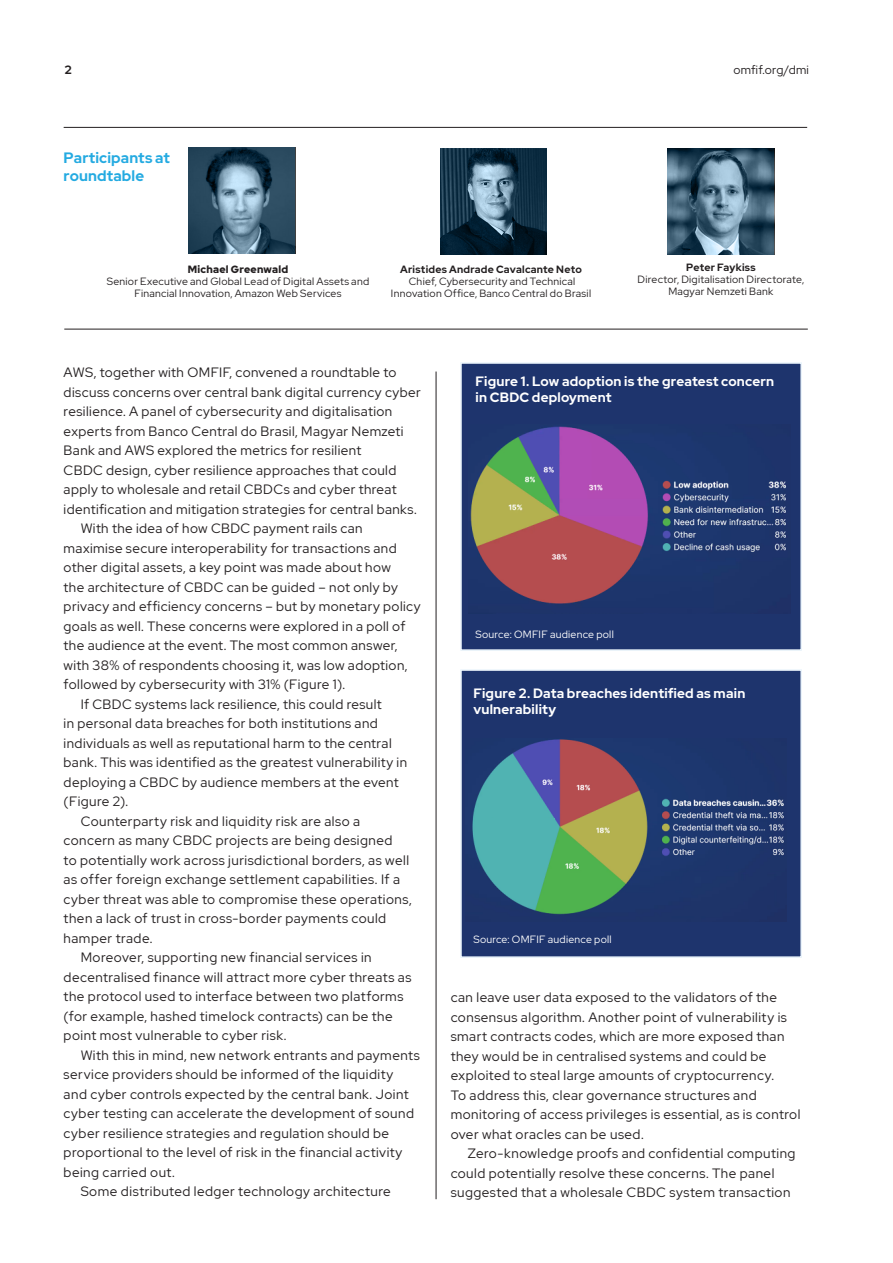
<style>
.page{position:relative;width:893px;height:1263px;background:#fff}
.page>*{position:absolute;margin:0;border:0;box-sizing:border-box;transform-origin:0 0}
.t1{font:700 15px/18px "Red Hat Display";letter-spacing:.01em;color:#24aae1}
.t2{font:13.5px/19.5px "Red Hat Display";letter-spacing:.035em;color:#231f20}
.t3{font:700 13.5px/16.2px "Red Hat Display";letter-spacing:.015em;color:#fff}
.t4{font:12px "Red Hat Display";letter-spacing:.02em;color:#231f20}
.t5{font:700 12px "Red Hat Display";color:#231f20}
.t6{font:10.5px/12px "Red Hat Display";letter-spacing:.025em;color:#231f20;text-align:center}
.t7{font:10.5px "Red Hat Display";letter-spacing:.025em;color:#fff}
.t8{font:900 10.5px "Red Hat Display";letter-spacing:.025em;color:#231f20}
.s1{font-weight:700}
</style>
<div class="page">
<hr style="left:436px;top:371px;width:1px;height:828px;background:#231f20">
<img style="left:440px;top:149px;width:107px;height:106px">
<img style="left:189px;top:148px;width:106px;height:106px">
<img style="left:668px;top:148px;width:106px;height:106px">
<hr style="left:64px;top:329px;width:744px;height:1px;background:#231f20">
<hr style="left:64px;top:127px;width:743px;height:1px;background:#231f20">
<div style="left:460px;top:362px;width:342px;height:289px;background:#1e346d;border:2px solid #eaf4fb"></div>
<div style="left:460px;top:669px;width:342px;height:289px;background:#1e346d;border:2px solid #eaf4fb"></div>
<img style="left:470px;top:426px;width:316px;height:178px">
<img style="left:472px;top:739px;width:312px;height:176px">
<svg style="left:487px;top:818px;width:67px;height:22px"></svg>
<p class="t5" style="left:65px;top:62px;width:8px">2</p>
<p class="t4" style="left:733px;top:62px;width:77px">omfif.org/dmi</p>
<p class="t1" style="left:64px;top:148px;width:108px">Participants at roundtable</p>
<p class="t8" style="left:188px;top:262px;width:102px">Michael Greenwald</p>
<p class="t6" style="left:107px;top:275px;width:264px">Senior Executive and Global Lead of Digital Assets and<br>Financial Innovation, Amazon Web Services</p>
<p class="t6" style="left:391px;top:263px;width:202px"><span class="s1">Aristides Andrade Cavalcante Neto<br></span>Chief, Cybersecurity and Technical<br>Innovation Office, Banco Central do Brasil</p>
<p class="t6" style="left:638px;top:261px;width:168px"><span class="s1">Peter Faykiss<br></span>Director, Digitalisation Directorate,<br>Magyar Nemzeti Bank</p>
<p class="t2" style="left:64px;top:363px;width:359px">AWS, together with OMFIF, convened a roundtable to discuss concerns over central bank digital currency cyber resilience. A panel of cybersecurity and digitalisation experts from Banco Central do Brasil, Magyar Nemzeti Bank and AWS explored the metrics for resilient<br>CBDC design, cyber resilience approaches that could apply to wholesale and retail CBDCs and cyber threat identification and mitigation strategies for central banks.</p>
<p class="t2" style="left:64px;top:519px;width:358px;text-indent:17px">With the idea of how CBDC payment rails can maximise secure interoperability for transactions and other digital assets, a key point was made about how<br>the architecture of CBDC can be guided – not only by privacy and efficiency concerns – but by monetary policy goals as well. These concerns were explored in a poll of the audience at the event. The most common answer, with 38% of respondents choosing it, was low adoption, followed by cybersecurity with 31% (Figure 1).</p>
<p class="t2" style="left:64px;top:694px;width:345px;text-indent:17px">If CBDC systems lack resilience, this could result<br>in personal data breaches for both institutions and individuals as well as reputational harm to the central bank. This was identified as the greatest vulnerability in deploying a CBDC by audience members at the event (Figure 2).</p>
<p class="t2" style="left:64px;top:811px;width:350px;text-indent:17px">Counterparty risk and liquidity risk are also a concern as many CBDC projects are being designed<br>to potentially work across jurisdictional borders, as well as offer foreign exchange settlement capabilities. If a cyber threat was able to compromise these operations, then a lack of trust in cross-border payments could hamper trade.</p>
<p class="t2" style="left:64px;top:948px;width:349px;text-indent:17px">Moreover, supporting new financial services in decentralised finance will attract more cyber threats as the protocol used to interface between two platforms (for example, hashed timelock contracts) can be the point most vulnerable to cyber risk.</p>
<p class="t2" style="left:64px;top:1045px;width:358px;text-indent:17px">With this in mind, new network entrants and payments service providers should be informed of the liquidity and cyber controls expected by the central bank. Joint cyber testing can accelerate the development of sound cyber resilience strategies and regulation should be proportional to the level of risk in the financial activity being carried out.</p>
<p class="t2" style="left:81px;top:1182px;width:312px">Some distributed ledger technology architecture</p>
<p class="t3" style="left:475px;top:373px;width:300px">Figure 1. Low adoption is the greatest concern in CBDC deployment</p>
<p class="t7" style="left:475px;top:627px;width:140px">Source: OMFIF audience poll</p>
<p class="t3" style="left:473px;top:685px;width:273px">Figure 2. Data breaches identified as main vulnerability</p>
<p class="t7" style="left:473px;top:932px;width:140px">Source: OMFIF audience poll</p>
<p class="t2" style="left:451px;top:988px;width:351px">can leave user data exposed to the validators of the consensus algorithm. Another point of vulnerability is smart contracts codes, which are more exposed than they would be in centralised systems and could be exploited to steal large amounts of cryptocurrency.<br>To address this, clear governance structures and monitoring of access privileges is essential, as is control over what oracles can be used.</p>
<p class="t2" style="left:451px;top:1144px;width:346px;text-indent:17px">Zero-knowledge proofs and confidential computing could potentially resolve these concerns. The panel suggested that a wholesale CBDC system transaction</p>
</div>
